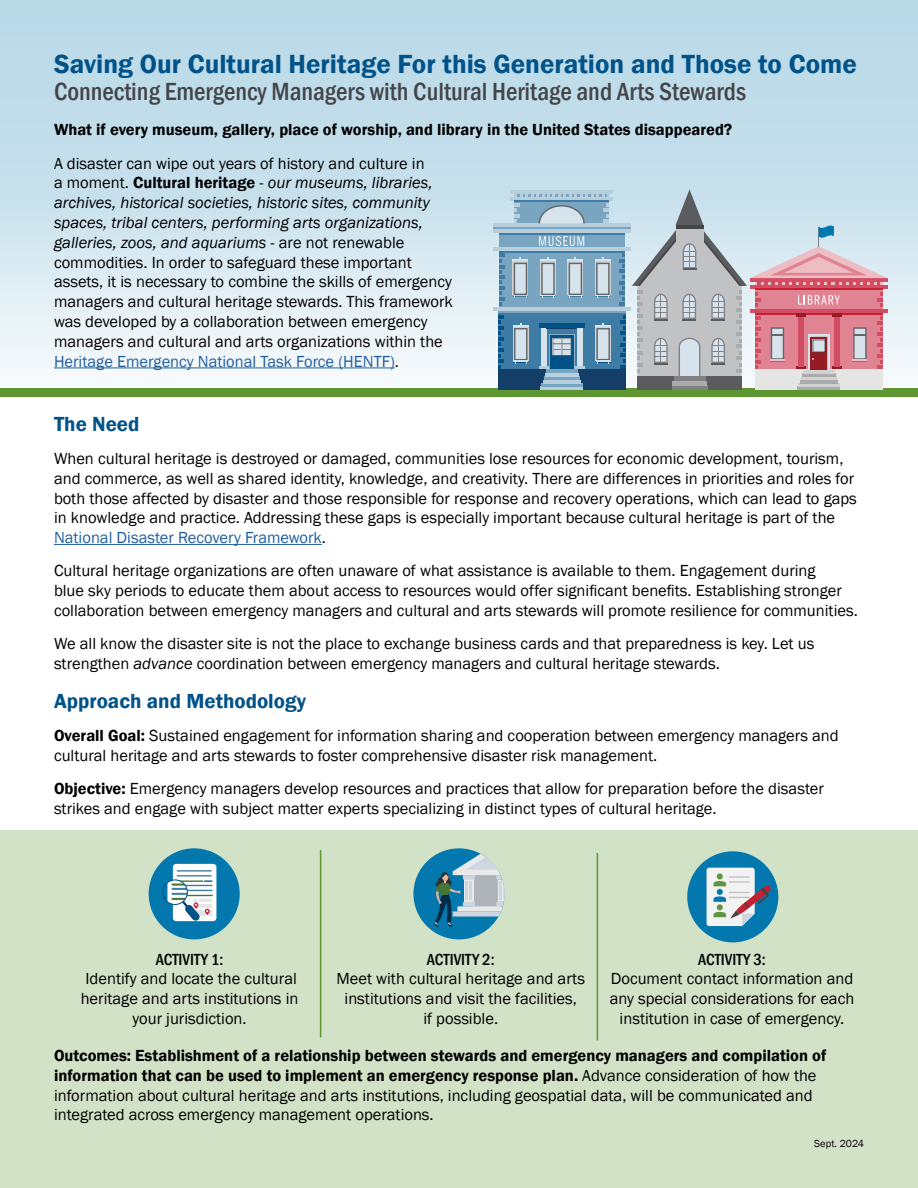
<style>
.page{position:relative;width:918px;height:1188px;background:#fff}
.page>*{position:absolute;margin:0;border:0;box-sizing:border-box;transform-origin:0 0}
.t1{font:600 27px "Franklin Gothic";color:#005288}
.t2{font:500 condensed 25.5px "Franklin Gothic";color:#444547}
.t3{font:600 21px "Franklin Gothic";color:#005288}
.t4{font:16.5px/19.8px "Franklin Gothic";color:#000}
.t5{font:600 16.5px "Franklin Gothic";color:#000}
.t6{font:500 condensed 16.5px "Franklin Gothic";color:#000}
.t7{font:10.5px "Franklin Gothic";color:#000}
.s1{font-weight:600}
.s2{font-style:italic}
.s3{color:#215e9e}
</style>
<div class="page">
<div style="left:0;top:0;width:918px;height:397px;background:linear-gradient(to bottom,#b1d5e6,#eff5f6)"></div>
<div style="left:0;top:389px;width:918px;height:8px;background:#5e9732"></div>
<div style="left:0;top:831px;width:918px;height:357px;background:#d2e2c6"></div>
<hr style="left:54px;top:544px;width:268px;height:1px;background:#215e9e">
<div style="left:499px;top:225px;width:125px;height:164px;background:#7aa5c1"></div>
<div style="left:498px;top:308px;width:127px;height:81px;background:#3e7ca6"></div>
<div style="left:493px;top:224px;width:138px;height:9px;background:#7aa5c1"></div>
<div style="left:514px;top:192px;width:95px;height:32px;background:#7aa5c1"></div>
<hr style="left:493px;top:224px;width:138px;height:3px;background:#b7cedd">
<hr style="left:493px;top:229px;width:138px;height:4px;background:#b7cedd">
<hr style="left:493px;top:308px;width:138px;height:3px;background:#b7cedd">
<hr style="left:493px;top:247px;width:138px;height:4px;background:#b7cedd">
<hr style="left:511px;top:191px;width:102px;height:3px;background:#b7cedd">
<hr style="left:511px;top:197px;width:102px;height:3px;background:#b7cedd">
<svg style="left:514px;top:194px;width:96px;height:3px"></svg>
<svg style="left:539px;top:205px;width:46px;height:19px"></svg>
<div style="left:541px;top:327px;width:6px;height:39px;background:#d6e3ec"></div>
<div style="left:577px;top:327px;width:6px;height:39px;background:#d6e3ec"></div>
<hr style="left:547px;top:327px;width:30px;height:2px;background:#123e67">
<div style="left:539px;top:323px;width:46px;height:5px;background:#005287"></div>
<svg style="left:539px;top:334px;width:46px;height:36px"></svg>
<svg style="left:539px;top:236px;width:45px;height:10px"></svg>
<hr style="left:514px;top:200px;width:95px;height:2px;background:#3e7ca6">
<hr style="left:499px;top:251px;width:125px;height:1px;background:#3e7ca6">
<hr style="left:498px;top:311px;width:127px;height:2px;background:#7aa5c1">
<hr style="left:499px;top:233px;width:125px;height:2px;background:#3e7ca6">
<div style="left:498px;top:370px;width:127px;height:19px;background:#123e67"></div>
<svg style="left:513px;top:257px;width:15px;height:41px"></svg>
<svg style="left:540px;top:257px;width:16px;height:41px"></svg>
<svg style="left:567px;top:257px;width:16px;height:41px"></svg>
<svg style="left:595px;top:257px;width:16px;height:41px"></svg>
<svg style="left:513px;top:323px;width:16px;height:40px"></svg>
<svg style="left:595px;top:323px;width:16px;height:40px"></svg>
<svg style="left:498px;top:315px;width:5px;height:53px"></svg>
<svg style="left:620px;top:315px;width:5px;height:53px"></svg>
<svg style="left:619px;top:254px;width:5px;height:52px"></svg>
<svg style="left:499px;top:254px;width:5px;height:52px"></svg>
<svg style="left:514px;top:203px;width:6px;height:20px"></svg>
<svg style="left:604px;top:203px;width:5px;height:20px"></svg>
<hr style="left:541px;top:387px;width:42px;height:2px;background:#b7cedd">
<svg style="left:541px;top:383px;width:42px;height:4px"></svg>
<hr style="left:543px;top:380px;width:38px;height:3px;background:#b7cedd">
<hr style="left:544px;top:377px;width:36px;height:3px;background:#7aa5c1">
<hr style="left:545px;top:373px;width:34px;height:4px;background:#b7cedd">
<hr style="left:546px;top:370px;width:32px;height:3px;background:#7aa5c1">
<svg style="left:632px;top:189px;width:256px;height:200px;background:#c8b9c1"></svg>
<hr style="left:54px;top:368px;width:341px;height:1px;background:#215e9e">
<div style="left:149px;top:848px;width:91px;height:91px;background:#0278af;border-radius:50%"></div>
<div style="left:173px;top:864px;width:43px;height:57px;background:#fff;border-radius:3px"></div>
<hr style="left:177px;top:870px;width:35px;height:2px;background:#3e7ca6">
<hr style="left:177px;top:875px;width:35px;height:2px;background:#3e7ca6">
<svg style="left:162px;top:879px;width:51px;height:42px"></svg>
<svg style="left:413px;top:848px;width:92px;height:91px"></svg>
<div style="left:687px;top:851px;width:91px;height:91px;background:#0278af;border-radius:50%"></div>
<svg style="left:707px;top:868px;width:64px;height:58px"></svg>
<hr style="left:320px;top:850px;width:1px;height:187px;background:#5e9732">
<hr style="left:597px;top:853px;width:1px;height:187px;background:#5e9732">
<h1 class="t1" style="left:54px;top:47px;width:804px">Saving Our Cultural Heritage For this Generation and Those to Come</h1>
<h2 class="t2" style="left:54px;top:75px;width:694px">Connecting Emergency Managers with Cultural Heritage and Arts Stewards</h2>
<p class="t5" style="left:54px;top:119px;width:680px">What if every museum, gallery, place of worship, and library in the United States disappeared?</p>
<p class="t4" style="left:54px;top:154px;width:400px">A disaster can wipe out years of history and culture in<br>a moment. <span class="s1">Cultural heritage</span> - <span class="s2">our museums, libraries, archives, historical societies, historic sites, community spaces, tribal centers, performing arts organizations, galleries, zoos, and aquariums</span> - are not renewable commodities. In order to safeguard these important assets, it is necessary to combine the skills of emergency managers and cultural heritage stewards. This framework was developed by a collaboration between emergency managers and cultural and arts organizations within the <span class="s3">Heritage Emergency National Task Force (HENTF)</span>.</p>
<p class="t3" style="left:54px;top:411px;width:87px">The Need</p>
<p class="t4" style="left:54px;top:449px;width:804px">When cultural heritage is destroyed or damaged, communities lose resources for economic development, tourism, and commerce, as well as shared identity, knowledge, and creativity. There are differences in priorities and roles for both those affected by disaster and those responsible for response and recovery operations, which can lead to gaps in knowledge and practice. Addressing these gaps is especially important because cultural heritage is part of the <span class="s3">National Disaster Recovery Framework</span>.</p>
<p class="t4" style="left:54px;top:561px;width:805px">Cultural heritage organizations are often unaware of what assistance is available to them. Engagement during<br>blue sky periods to educate them about access to resources would offer significant benefits. Establishing stronger collaboration between emergency managers and cultural and arts stewards will promote resilience for communities.</p>
<p class="t4" style="left:54px;top:634px;width:762px">We all know the disaster site is not the place to exchange business cards and that preparedness is key. Let us strengthen <span class="s2">advance</span> coordination between emergency managers and cultural heritage stewards.</p>
<p class="t3" style="left:54px;top:688px;width:254px">Approach and Methodology</p>
<p class="t4" style="left:54px;top:726px;width:786px"><span class="s1">Overall Goal:</span> Sustained engagement for information sharing and cooperation between emergency managers and cultural heritage and arts stewards to foster comprehensive disaster risk management.</p>
<p class="t4" style="left:54px;top:779px;width:771px"><span class="s1">Objective:</span> Emergency managers develop resources and practices that allow for preparation before the disaster strikes and engage with subject matter experts specializing in distinct types of cultural heritage.</p>
<p class="t6" style="left:698px;top:948px;width:69px">ACTIVITY 3:</p>
<p class="t4" style="left:610px;top:969px;width:246px;text-align:center">Document contact information and any special considerations for each institution in case of emergency.</p>
<p class="t4" style="left:54px;top:1046px;width:774px"><span class="s1">Outcomes: Establishment of a relationship between stewards and emergency managers and compilation of information that can be used to implement an emergency response plan.</span> Advance consideration of how the information about cultural heritage and arts institutions, including geospatial data, will be communicated and integrated across emergency management operations.</p>
<p class="t6" style="left:156px;top:948px;width:69px">ACTIVITY 1:</p>
<p class="t4" style="left:81px;top:969px;width:219px;text-align:center">Identify and locate the cultural heritage and arts institutions in your jurisdiction.</p>
<p class="t6" style="left:427px;top:948px;width:69px">ACTIVITY 2:</p>
<p class="t4" style="left:337px;top:969px;width:250px;text-align:center">Meet with cultural heritage and arts institutions and visit the facilities,<br>if possible.</p>
<p class="t7" style="left:814px;top:1137px;width:51px">Sept. 2024</p>
</div>
